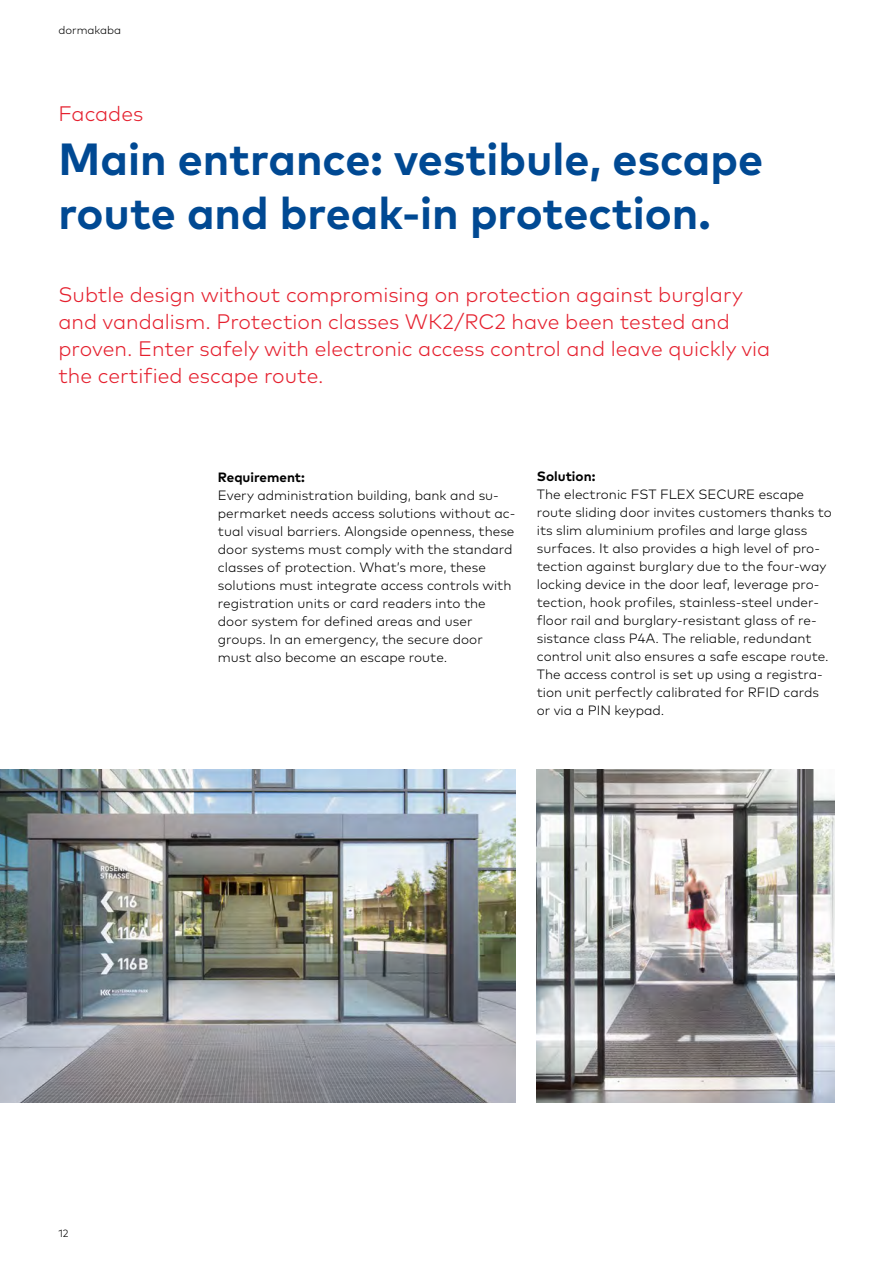
<style>
.page{position:relative;width:893px;height:1263px;background:#fff}
.page>*{position:absolute;margin:0;border:0;box-sizing:border-box;transform-origin:0 0}
.t1{font:700 45px/54px "Mark Pro";color:#004993}
.t2{font:300 21px/27px "Mark Pro";color:#e5202e}
.t3{font:300 13.5px/18px "Mark Pro";color:#000}
.t4{font:700 13.5px "Mark Pro";color:#000}
.t5{font:300 11.25px "Mark Pro";color:#000}
.t6{font:300 10.5px "Mark Pro";color:#000}
</style>
<div class="page">
<img style="left:0;top:769px;width:516px;height:333px">
<img style="left:537px;top:769px;width:297px;height:333px">
<p class="t5" style="left:58px;top:21px;width:64px">dormakaba</p>
<h2 class="t2" style="left:58px;top:99px;width:86px">Facades</h2>
<h1 class="t1" style="left:58px;top:129px;width:706px">Main entrance: vestibule, escape route and break-in protection.</h1>
<h2 class="t2" style="left:58px;top:279px;width:713px">Subtle design without compromising on protection against burglary and vandalism. Protection classes WK2/RC2 have been tested and proven. Enter safely with electronic access control and leave quickly via the certified escape route.</h2>
<p class="t4" style="left:218px;top:466px;width:89px">Requirement:</p>
<p class="t3" style="left:218px;top:485px;width:299px">Every administration building, bank and su&shy;permarket needs access solutions without ac&shy;tual visual barriers. Alongside openness, these door systems must comply with the standard classes of protection. What’s more, these solutions must integrate access controls with registration units or card readers into the door system for defined areas and user groups. In an emergency, the secure door must also become an escape route.</p>
<p class="t4" style="left:537px;top:466px;width:60px">Solution:</p>
<p class="t3" style="left:537px;top:485px;width:297px">The electronic FST FLEX SECURE escape route sliding door invites customers thanks to its slim aluminium profiles and large glass surfaces. It also provides a high level of pro&shy;tection against burglary due to the four-way locking device in the door leaf, leverage pro&shy;tection, hook profiles, stainless-steel under&shy;floor rail and burglary-resistant glass of re&shy;sistance class P4A. The reliable, redundant control unit also ensures a safe escape route.<br>The access control is set up using a registra&shy;tion unit perfectly calibrated for RFID cards or via a PIN keypad.</p>
<p class="t6" style="left:58px;top:1225px;width:12px">12</p>
</div>
